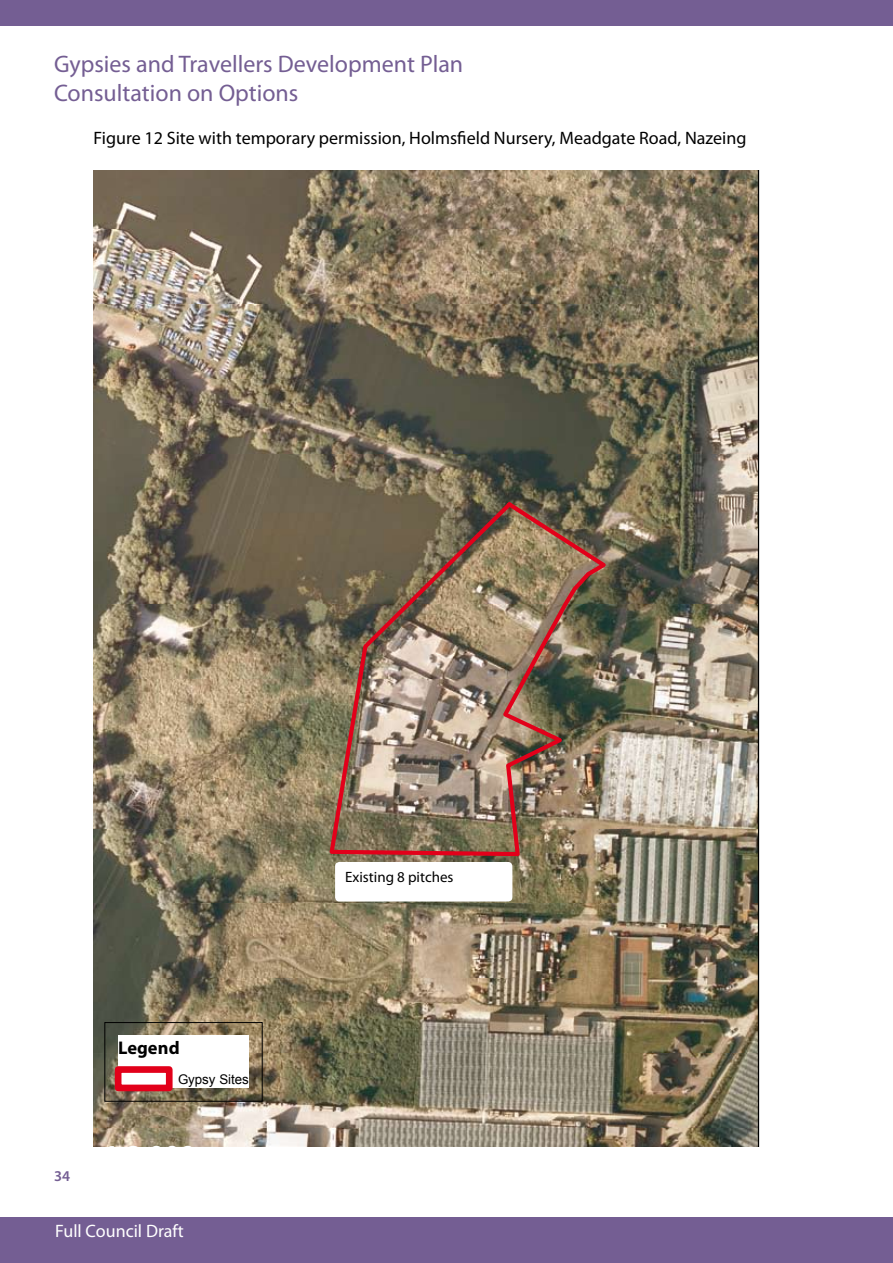
<style>
.page{position:relative;width:893px;height:1263px;background:#fff}
.page>*{position:absolute;margin:0;border:0;box-sizing:border-box;transform-origin:0 0}
.t1{font:24px/28.8px "Myriad Pro";color:#745e93}
.t2{font:700 18.45px "Myriad Pro";letter-spacing:.005em;color:#000}
.t3{font:18px "Myriad Pro";color:#000}
.t4{font:18px "Myriad Pro";color:#fff}
.t5{font:15px "Myriad Pro";color:#000}
.t6{font:600 15px "Myriad Pro";color:#745e93}
.t7{font:13.35px "Arial";letter-spacing:-.005em;color:#000}
</style>
<div class="page">
<div style="left:0;top:0;width:893px;height:26px;background:#745e93"></div>
<div style="left:0;top:1217px;width:893px;height:46px;background:#745e93"></div>
<img style="left:94px;top:170px;width:665px;height:976px">
<div style="left:118px;top:1036px;width:131px;height:52px;background:#fff"></div>
<div style="left:115px;top:1066px;width:58px;height:25px;border:7px solid #e2001a"></div>
<div style="left:105px;top:1022px;width:158px;height:79px;border:1px solid #000"></div>
<div style="left:335px;top:862px;width:177px;height:39px;background:#fff;border-radius:4px"></div>
<h1 class="t1" style="left:54px;top:49px;width:411px">Gypsies and Travellers Development Plan<br>Consultation on Options</h1>
<p class="t3" style="left:94px;top:127px;width:654px">Figure 12 Site with temporary permission, Holmsfield Nursery, Meadgate Road, Nazeing</p>
<p class="t2" style="left:118px;top:1036px;width:63px">Legend</p>
<p class="t6" style="left:54px;top:1166px;width:18px">34</p>
<p class="t7" style="left:178px;top:1070px;width:72px">Gypsy Sites</p>
<p class="t4" style="left:55px;top:1220px;width:130px">Full Council Draft</p>
<p class="t5" style="left:345px;top:867px;width:110px">Existing 8 pitches</p>
</div>
